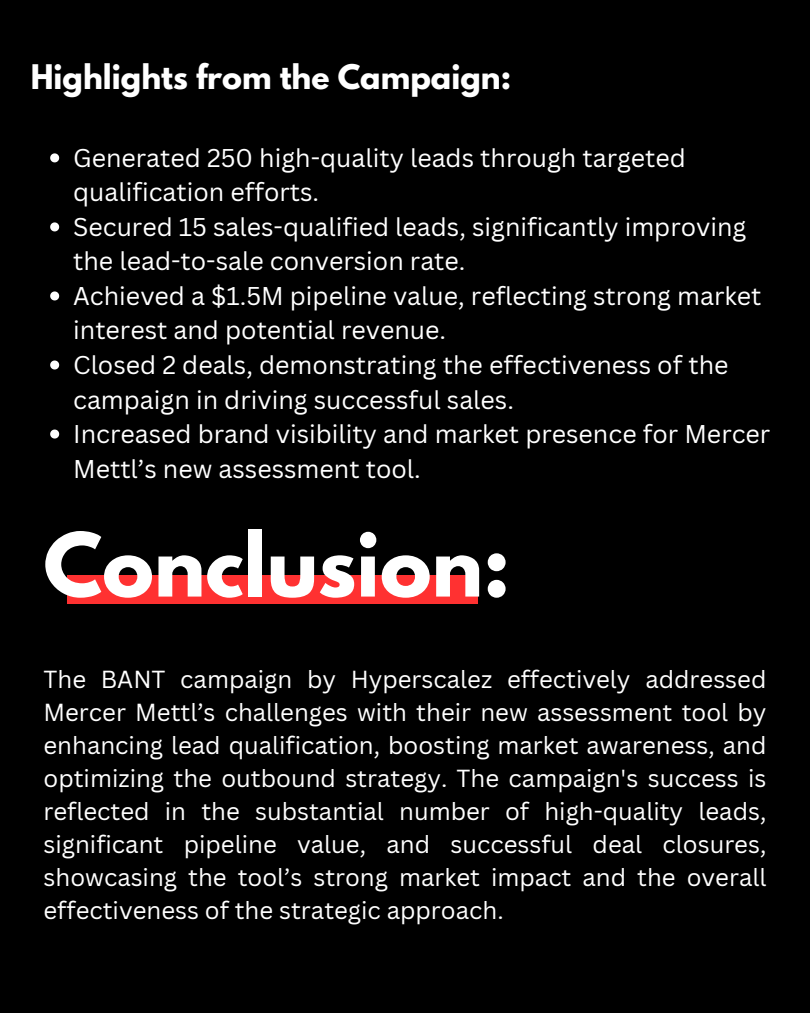
<style>
.page{position:relative;width:810px;height:1013px;background:#fff}
.page>*{position:absolute;margin:0;border:0;box-sizing:border-box;transform-origin:0 0}
.t1{font:700 78px "League Spartan";color:#fff}
.t2{font:700 30px "League Spartan";color:#fff}
.t3{font:25px/34.5px "Canva Sans";color:#fff}
.t4{font:24px/33px "Canva Sans";color:#fff;text-align:justify}
</style>
<div class="page">
<div style="left:0;top:0;width:810px;height:1012px;background:#000"></div>
<svg style="left:50px;top:153px;width:9px;height:9px"></svg>
<svg style="left:50px;top:222px;width:9px;height:9px"></svg>
<svg style="left:50px;top:291px;width:9px;height:9px"></svg>
<svg style="left:50px;top:360px;width:9px;height:9px"></svg>
<svg style="left:50px;top:429px;width:9px;height:9px"></svg>
<div style="left:68px;top:576px;width:410px;height:28px;background:#ff3131"></div>
<h2 class="t2" style="left:31px;top:62px;width:482px">Highlights from the Campaign:</h2>
<p class="t3" style="left:73px;top:140px;width:614px">Generated 250 high-quality leads through targeted qualification efforts.</p>
<p class="t3" style="left:73px;top:209px;width:675px">Secured 15 sales-qualified leads, significantly improving the lead-to-sale conversion rate.</p>
<p class="t3" style="left:73px;top:278px;width:690px">Achieved a $1.5M pipeline value, reflecting strong market interest and potential revenue.</p>
<p class="t3" style="left:73px;top:347px;width:657px">Closed 2 deals, demonstrating the effectiveness of the campaign in driving successful sales.</p>
<p class="t3" style="left:73px;top:416px;width:699px">Increased brand visibility and market presence for Mercer<br>Mettl’s new assessment tool.</p>
<p class="t1" style="left:44px;top:526px;width:468px">Conclusion:</p>
<h1 class="t4" style="left:44px;top:662px;width:724px">The BANT campaign by Hyperscalez effectively addressed Mercer Mettl’s challenges with their new assessment tool by enhancing lead qualification, boosting market awareness, and optimizing the outbound strategy. The campaign's success is reflected in the substantial number of high-quality leads, significant pipeline value, and successful deal closures, showcasing the tool’s strong market impact and the overall effectiveness of the strategic approach.</h1>
</div>
